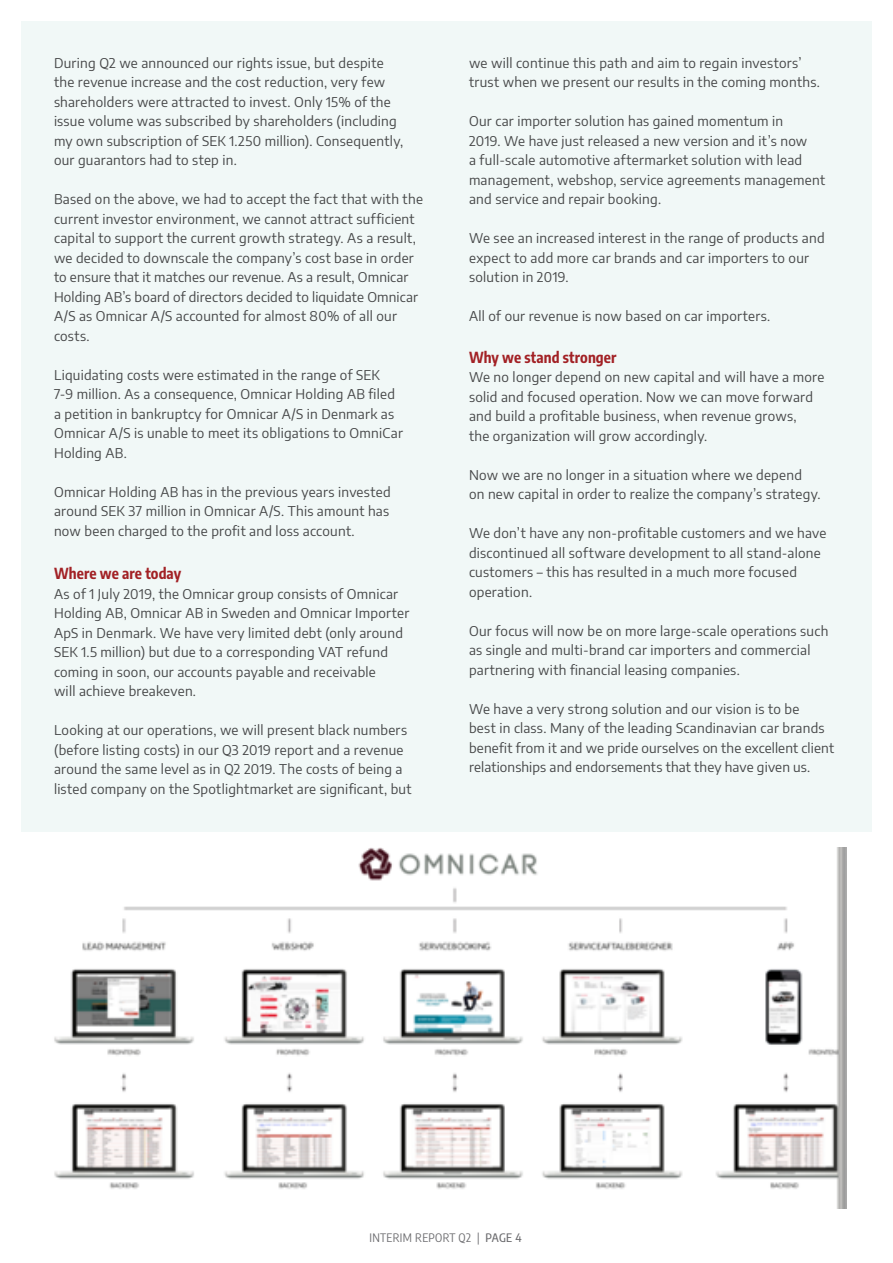
<style>
.page{position:relative;width:893px;height:1263px;background:#fff}
.page>*{position:absolute;margin:0;border:0;box-sizing:border-box;transform-origin:0 0}
.Brød{font:700 15px "Encode Sans Condensed";letter-spacing:.01em;color:#a22125}
.Brød-2{font:13.5px/19.5px "Encode Sans";letter-spacing:.02em;color:#454647}
.t1{font:11.7px "Encode Sans Condensed";letter-spacing:.03em;color:#6c6c6f}
.s1{font-weight:500}
</style>
<div class="page">
<div style="left:21px;top:21px;width:851px;height:810px;background:#f1f8f7"></div>
<img style="left:54px;top:847px;width:792px;height:362px">
<p class="Brød-2" style="left:54px;top:52px;width:351px">During Q2 we announced our rights issue, but despite the revenue increase and the cost reduction, very few shareholders were attracted to invest. Only 15% of the issue volume was subscribed by shareholders (including my own subscription of SEK 1.250 million). Consequently, our guarantors had to step in.</p>
<p class="Brød-2" style="left:54px;top:189px;width:370px">Based on the above, we had to accept the fact that with the current investor environment, we cannot attract sufficient capital to support the current growth strategy. As a result, we decided to downscale the company’s cost base in order to ensure that it matches our revenue. As a result, Omnicar Holding AB’s board of directors decided to liquidate Omnicar A/S as Omnicar A/S accounted for almost 80% of all our costs.</p>
<p class="Brød-2" style="left:54px;top:364px;width:350px">Liquidating costs were estimated in the range of SEK<br>7-9 million. As a consequence, Omnicar Holding AB filed a petition in bankruptcy for Omnicar A/S in Denmark as Omnicar A/S is unable to meet its obligations to OmniCar Holding AB.</p>
<p class="Brød-2" style="left:54px;top:481px;width:338px;text-align:justify">Omnicar Holding AB has in the previous years invested around SEK 37 million in Omnicar A/S. This amount has now been charged to the profit and loss account.</p>
<p class="Brød" style="left:54px;top:562px;width:129px">Where we are today</p>
<p class="Brød-2" style="left:54px;top:583px;width:357px">As of 1 July 2019, the Omnicar group consists of Omnicar Holding AB, Omnicar AB in Sweden and Omnicar Importer ApS in Denmark. We have very limited debt (only around SEK 1.5 million) but due to a corresponding VAT refund coming in soon, our accounts payable and receivable<br>will achieve breakeven.</p>
<p class="Brød-2" style="left:54px;top:720px;width:359px">Looking at our operations, we will present black numbers (before listing costs) in our Q3 2019 report and a revenue around the same level as in Q2 2019. The costs of being a listed company on the Spotlightmarket are significant, but</p>
<p class="Brød-2" style="left:469px;top:52px;width:352px">we will continue this path and aim to regain investors’ trust when we present our results in the coming months.</p>
<p class="Brød-2" style="left:469px;top:111px;width:358px">Our car importer solution has gained momentum in<br>2019. We have just released a new version and it’s now<br>a full-scale automotive aftermarket solution with lead management, webshop, service agreements management and service and repair booking.</p>
<p class="Brød-2" style="left:469px;top:228px;width:357px">We see an increased interest in the range of products and expect to add more car brands and car importers to our solution in 2019.</p>
<p class="Brød-2" style="left:469px;top:306px;width:303px">All of our revenue is now based on car importers.</p>
<p class="Brød" style="left:469px;top:346px;width:149px">Why we stand stronger</p>
<p class="Brød-2" style="left:469px;top:367px;width:357px">We no longer depend on new capital and will have a more solid and focused operation. Now we can move forward and build a profitable business, when revenue grows,<br>the organization will grow accordingly.</p>
<p class="Brød-2" style="left:469px;top:464px;width:353px">Now we are no longer in a situation where we depend on new capital in order to realize the company’s strategy.</p>
<p class="Brød-2" style="left:469px;top:523px;width:359px">We don’t have any non-profitable customers and we have discontinued all software development to all stand-alone customers – this has resulted in a much more focused operation.</p>
<p class="Brød-2" style="left:469px;top:620px;width:361px">Our focus will now be on more large-scale operations such as single and multi-brand car importers and commercial partnering with financial leasing companies.</p>
<p class="Brød-2" style="left:469px;top:698px;width:367px">We have a very strong solution and our vision is to be<br>best in class. Many of the leading Scandinavian car brands benefit from it and we pride ourselves on the excellent client relationships and endorsements that they have given us.</p>
<p class="t1" style="left:369px;top:1229px;width:154px">INTERIM REPORT Q2 | <span class="s1">PAGE 4</span></p>
</div>
